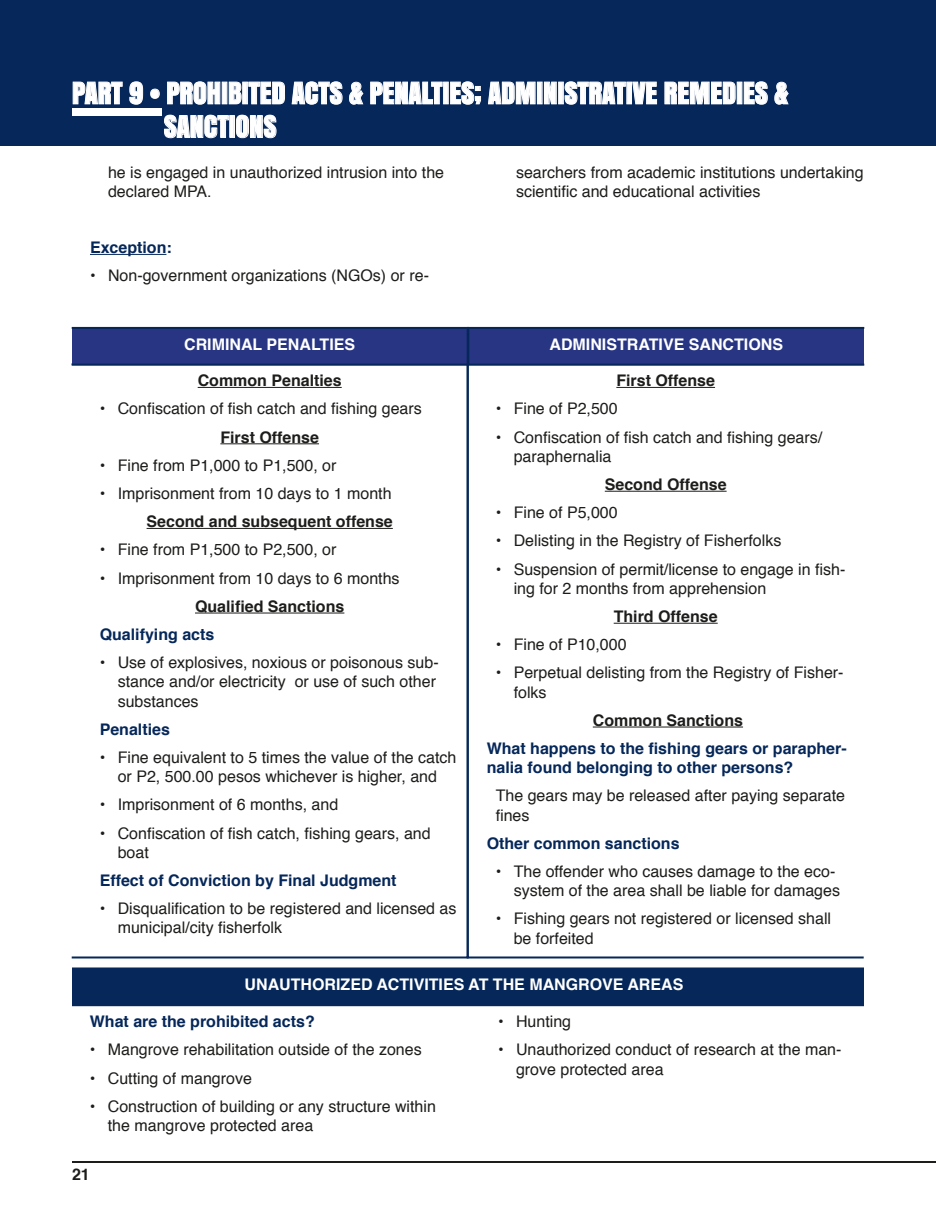
<style>
.page{position:relative;width:936px;height:1224px;background:#fff}
.page>*{position:absolute;margin:0;border:0;box-sizing:border-box;transform-origin:0 0}
.t1{font:28px/33.6px "Anton";color:#fff}
.t2{font:16px/19.2px "Helvetica";color:#1d1d1b}
.t3{font:700 16px/19.2px "Helvetica";color:#052759}
.t4{font:700 16px "Helvetica";color:#1d1d1b}
.t5{font:700 16px "Helvetica";color:#fff}
</style>
<div class="page">
<hr style="left:72px;top:1161px;width:864px;height:2px;background:#1d1d1b">
<div style="left:0;top:0;width:936px;height:145px;background:#052759"></div>
<div style="left:72px;top:108px;width:89px;height:7px;background:#fff"></div>
<svg style="left:72px;top:81px;width:51px;height:24px"></svg>
<svg style="left:129px;top:81px;width:15px;height:24px"></svg>
<svg style="left:150px;top:88px;width:10px;height:11px"></svg>
<svg style="left:167px;top:81px;width:54px;height:24px"></svg>
<svg style="left:228px;top:81px;width:14px;height:24px"></svg>
<svg style="left:248px;top:81px;width:95px;height:24px"></svg>
<svg style="left:349px;top:81px;width:15px;height:24px"></svg>
<svg style="left:370px;top:81px;width:73px;height:24px"></svg>
<svg style="left:450px;top:81px;width:32px;height:24px"></svg>
<svg style="left:488px;top:81px;width:48px;height:24px"></svg>
<div style="left:537px;top:82px;width:5px;height:22px;border:1px solid #fff"></div>
<svg style="left:544px;top:81px;width:13px;height:24px"></svg>
<svg style="left:564px;top:81px;width:62px;height:24px"></svg>
<div style="left:627px;top:82px;width:5px;height:22px;border:1px solid #fff"></div>
<svg style="left:632px;top:81px;width:26px;height:24px"></svg>
<svg style="left:664px;top:81px;width:72px;height:24px"></svg>
<svg style="left:743px;top:81px;width:25px;height:24px"></svg>
<svg style="left:774px;top:81px;width:15px;height:24px"></svg>
<svg style="left:164px;top:115px;width:65px;height:24px"></svg>
<div style="left:230px;top:116px;width:5px;height:21px;border:1px solid #fff"></div>
<svg style="left:236px;top:115px;width:41px;height:24px"></svg>
<hr style="left:616px;top:387px;width:99px;height:1px;background:#1d1d1b">
<hr style="left:605px;top:491px;width:122px;height:1px;background:#1d1d1b">
<hr style="left:614px;top:623px;width:104px;height:1px;background:#1d1d1b">
<hr style="left:593px;top:727px;width:150px;height:1px;background:#1d1d1b">
<hr style="left:198px;top:387px;width:144px;height:1px;background:#1d1d1b">
<hr style="left:220px;top:443px;width:99px;height:1px;background:#1d1d1b">
<hr style="left:147px;top:528px;width:246px;height:1px;background:#1d1d1b">
<hr style="left:195px;top:613px;width:149px;height:1px;background:#1d1d1b">
<div style="left:72px;top:328px;width:396px;height:37px;background:#283583"></div>
<div style="left:71px;top:327px;width:398px;height:39px;border:2px solid #052759"></div>
<div style="left:468px;top:328px;width:396px;height:37px;background:#283583"></div>
<div style="left:467px;top:327px;width:398px;height:39px;border:2px solid #052759"></div>
<hr style="left:90px;top:254px;width:76px;height:1px;background:#052759">
<div style="left:73px;top:968px;width:791px;height:37px;background:#052759"></div>
<div style="left:72px;top:967px;width:793px;height:39px;border:2px solid #052759"></div>
<h1 class="t1" style="left:164px;top:75px;width:626px;text-indent:-92px">PART 9 • PROHIBITED ACTS &amp; PENALTIES; ADMINISTRATIVE REMEDIES &amp;<br>SANCTIONS</h1>
<p class="t2" style="left:108px;top:163px;width:338px">he is engaged in unauthorized intrusion into the declared MPA.</p>
<p class="t3" style="left:90px;top:238px;width:83px">Exception:</p>
<p class="t2" style="left:90px;top:267px;width:341px">• Non-government organizations (NGOs) or re-</p>
<p class="t2" style="left:516px;top:163px;width:349px">searchers from academic institutions undertaking scientific and educational activities</p>
<p class="t5" style="left:184px;top:331px;width:172px">CRIMINAL PENALTIES</p>
<p class="t5" style="left:550px;top:331px;width:235px">ADMINISTRATIVE SANCTIONS</p>
<p class="t4" style="left:198px;top:368px;width:146px">Common Penalties</p>
<p class="t2" style="left:100px;top:400px;width:324px">• Confiscation of fish catch and fishing gears</p>
<p class="t4" style="left:220px;top:424px;width:100px">First Offense</p>
<p class="t2" style="left:100px;top:456px;width:238px">• Fine from P1,000 to P1,500, or</p>
<p class="t2" style="left:100px;top:484px;width:293px">• Imprisonment from 10 days to 1 month</p>
<p class="t4" style="left:147px;top:509px;width:248px">Second and subsequent offense</p>
<p class="t2" style="left:100px;top:541px;width:238px">• Fine from P1,500 to P2,500, or</p>
<p class="t2" style="left:100px;top:569px;width:301px">• Imprisonment from 10 days to 6 months</p>
<p class="t4" style="left:195px;top:593px;width:151px">Qualified Sanctions</p>
<p class="t3" style="left:100px;top:625px;width:116px">Qualifying acts</p>
<p class="t2" style="left:118px;top:653px;width:323px;text-indent:-18px">• Use of explosives, noxious or poisonous sub&shy;stance and/or electricity or use of such other substances</p>
<p class="t3" style="left:100px;top:720px;width:72px">Penalties</p>
<p class="t2" style="left:100px;top:748px;width:358px;text-align:center">• Fine equivalent to 5 times the value of the catch or P2, 500.00 pesos whichever is higher, and</p>
<p class="t2" style="left:100px;top:796px;width:240px">• Imprisonment of 6 months, and</p>
<p class="t2" style="left:118px;top:824px;width:315px;text-indent:-18px">• Confiscation of fish catch, fishing gears, and boat</p>
<p class="t3" style="left:100px;top:871px;width:298px">Effect of Conviction by Final Judgment</p>
<p class="t2" style="left:118px;top:899px;width:340px;text-indent:-18px">• Disqualification to be registered and licensed as municipal/city fisherfolk</p>
<p class="t4" style="left:616px;top:368px;width:100px">First Offense</p>
<p class="t2" style="left:496px;top:400px;width:124px">• Fine of P2,500</p>
<p class="t2" style="left:514px;top:428px;width:310px;text-indent:-18px">• Confiscation of fish catch and fishing gears/ paraphernalia</p>
<p class="t4" style="left:605px;top:471px;width:123px">Second Offense</p>
<p class="t2" style="left:496px;top:503px;width:124px">• Fine of P5,000</p>
<p class="t2" style="left:496px;top:532px;width:287px">• Delisting in the Registry of Fisherfolks</p>
<p class="t2" style="left:514px;top:560px;width:333px;text-indent:-18px">• Suspension of permit/license to engage in fish&shy;ing for 2 months from apprehension</p>
<p class="t4" style="left:614px;top:603px;width:106px">Third Offense</p>
<p class="t2" style="left:496px;top:635px;width:132px">• Fine of P10,000</p>
<p class="t2" style="left:514px;top:664px;width:331px;text-indent:-18px">• Perpetual delisting from the Registry of Fisher&shy;folks</p>
<p class="t4" style="left:593px;top:707px;width:152px">Common Sanctions</p>
<p class="t3" style="left:487px;top:739px;width:362px">What happens to the fishing gears or parapher&shy;nalia found belonging to other persons?</p>
<p class="t2" style="left:496px;top:787px;width:351px">The gears may be released after paying separate fines</p>
<p class="t3" style="left:487px;top:834px;width:194px">Other common sanctions</p>
<p class="t2" style="left:496px;top:862px;width:346px;text-align:right">• The offender who causes damage to the eco&shy;system of the area shall be liable for damages</p>
<p class="t2" style="left:514px;top:910px;width:319px;text-indent:-18px">• Fishing gears not registered or licensed shall be forfeited</p>
<p class="t5" style="left:245px;top:972px;width:440px">UNAUTHORIZED ACTIVITIES AT THE MANGROVE AREAS</p>
<p class="t3" style="left:90px;top:1012px;width:226px">What are the prohibited acts?</p>
<p class="t2" style="left:90px;top:1041px;width:333px">• Mangrove rehabilitation outside of the zones</p>
<p class="t2" style="left:90px;top:1069px;width:164px">• Cutting of mangrove</p>
<p class="t2" style="left:108px;top:1097px;width:330px;text-indent:-18px">• Construction of building or any structure within the mangrove protected area</p>
<p class="t4" style="left:72px;top:1162px;width:19px">21</p>
<p class="t2" style="left:498px;top:1012px;width:75px">• Hunting</p>
<p class="t2" style="left:516px;top:1041px;width:327px;text-indent:-18px">• Unauthorized conduct of research at the man&shy;grove protected area</p>
</div>
